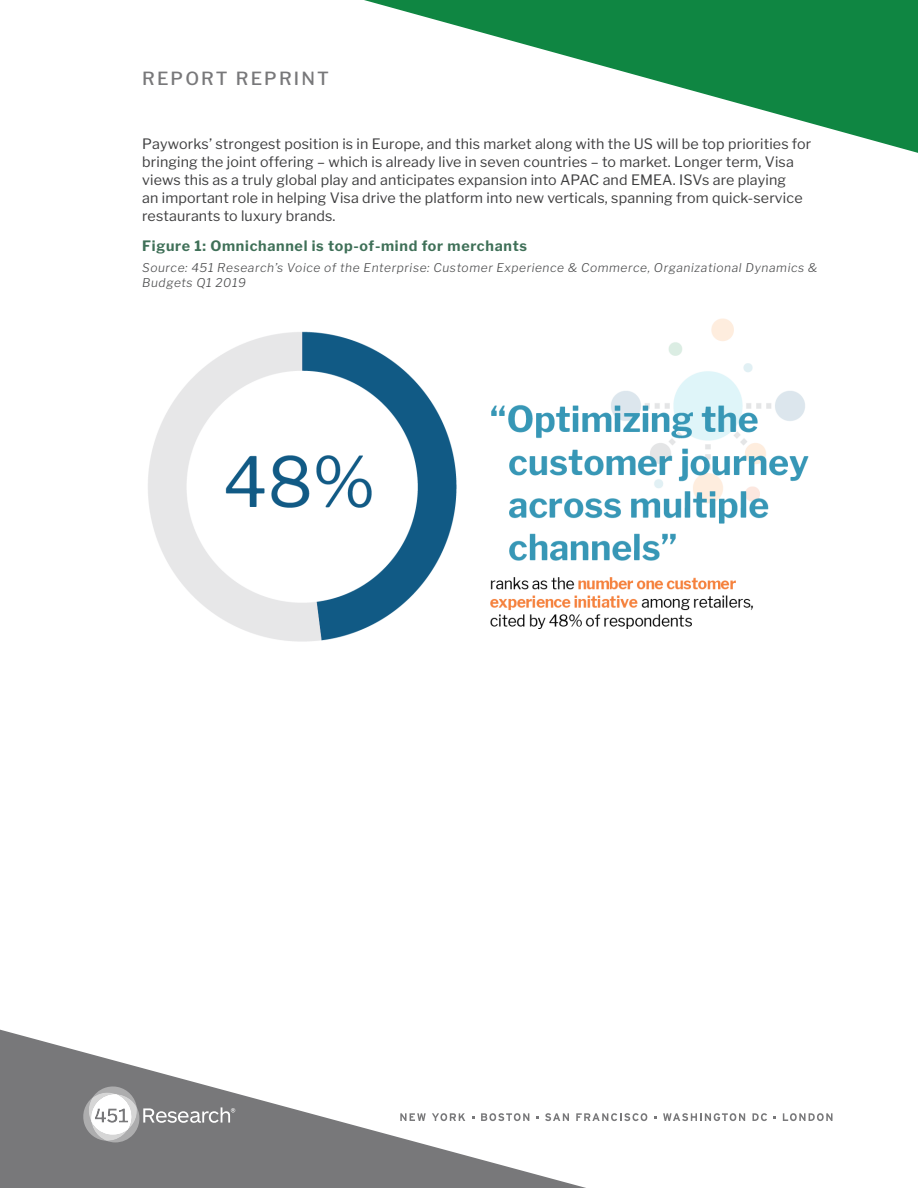
<style>
.page{position:relative;width:918px;height:1188px;background:#fff}
.page>*{position:absolute;margin:0;border:0;box-sizing:border-box;transform-origin:0 0}
.t1{font:500 18px "Libre Franklin";letter-spacing:.12em;color:#78787a}
.Myriad_Body{font:14.25px/18px "Libre Franklin";letter-spacing:.01em;color:#3e3e3f}
.Figures{font:700 14.25px "Libre Franklin";letter-spacing:.05em;color:#3f7058}
.Sources{font:italic 300 12px/15px "Libre Franklin";letter-spacing:.05em;color:#4b4c4d}
</style>
<div class="page">
<svg style="left:0;top:1029px;width:636px;height:159px"></svg>
<svg style="left:364px;top:0;width:554px;height:153px"></svg>
<svg style="left:82px;top:1086px;width:153px;height:56px"></svg>
<svg style="left:400px;top:1113px;width:26px;height:8px"></svg>
<svg style="left:432px;top:1113px;width:33px;height:8px"></svg>
<svg style="left:481px;top:1113px;width:48px;height:8px"></svg>
<svg style="left:545px;top:1113px;width:24px;height:8px"></svg>
<svg style="left:576px;top:1113px;width:71px;height:8px"></svg>
<svg style="left:663px;top:1113px;width:82px;height:8px"></svg>
<svg style="left:752px;top:1113px;width:15px;height:8px"></svg>
<svg style="left:783px;top:1113px;width:50px;height:8px"></svg>
<img style="left:148px;top:318px;width:661px;height:324px">
<p class="t1" style="left:142px;top:68px;width:188px">REPORT REPRINT</p>
<p class="Myriad_Body" style="left:142px;top:135px;width:671px">Payworks’ strongest position is in Europe, and this market along with the US will be top priorities for bringing the joint offering – which is already live in seven countries – to market. Longer term, Visa views this as a truly global play and anticipates expansion into APAC and EMEA. ISVs are playing<br>an important role in helping Visa drive the platform into new verticals, spanning from quick-service restaurants to luxury brands.</p>
<p class="Figures" style="left:142px;top:237px;width:386px">Figure 1: Omnichannel is top-of-mind for merchants</p>
<p class="Sources" style="left:142px;top:260px;width:677px">Source: 451 Research’s Voice of the Enterprise: Customer Experience &amp; Commerce, Organizational Dynamics &amp;<br>Budgets Q1 2019</p>
</div>
